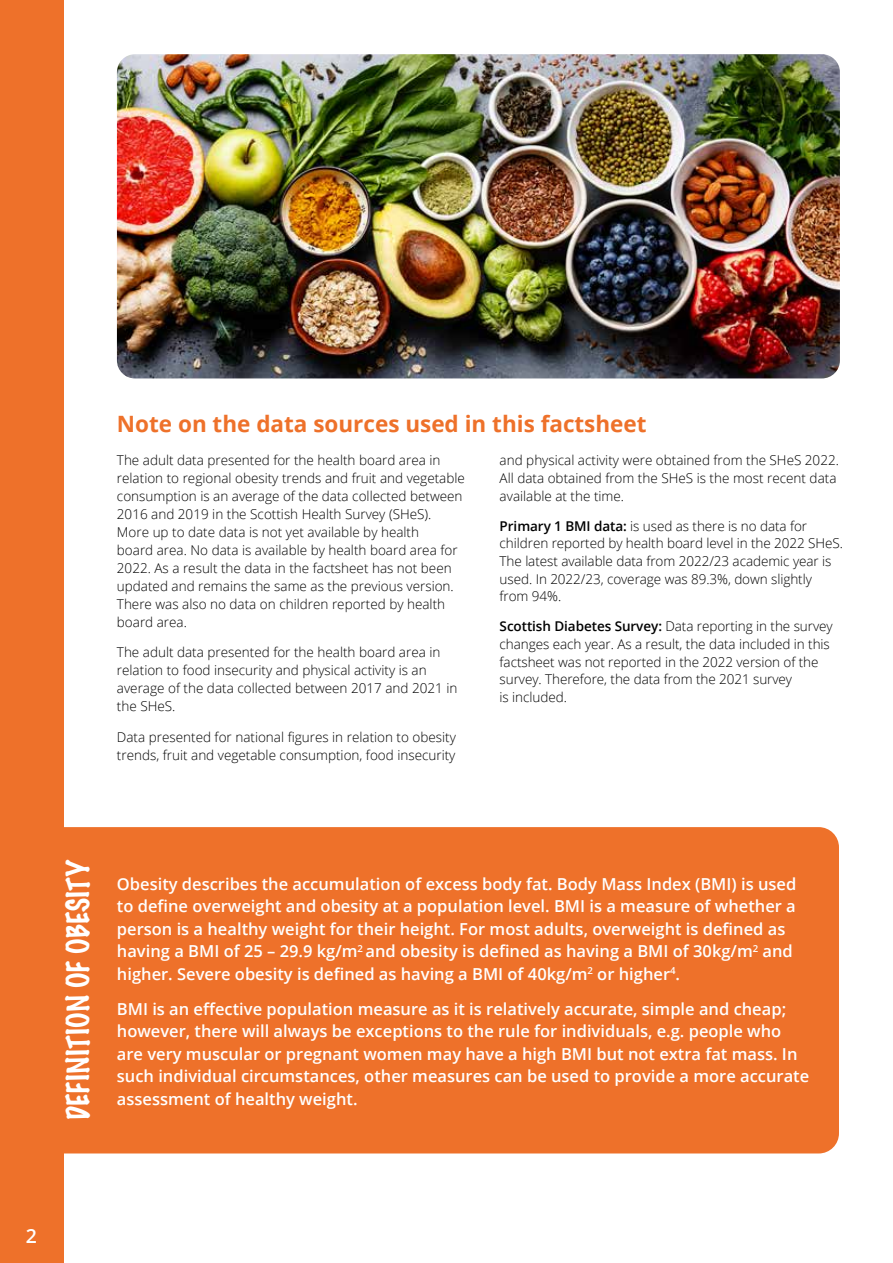
<style>
.page{position:relative;width:893px;height:1263px;background:#fff}
.page>*{position:absolute;margin:0;border:0;box-sizing:border-box;transform-origin:0 0}
.t1{font:100 28.5px "Marker Felt";color:#fff}
.t2{font:700 22.5px "Open Sans";color:#ee712a}
.t3{font:600 19.5px "Open Sans";color:#fff}
.t4{font:600 16.5px/22.5px "Open Sans";color:#fff}
.t5{font:300 13.5px/18px "Open Sans";color:#000}
.s1{font-weight:600}
</style>
<div class="page">
<img style="left:117px;top:54px;width:723px;height:324px">
<div style="left:0;top:0;width:64px;height:1263px;background:#ee712a"></div>
<div style="left:24px;top:829px;width:813px;height:322px;background:#ee712a;border-radius:18px"></div>
<div style="left:21px;top:827px;width:818px;height:326px;border:4px solid #ee712a;border-radius:18px"></div>
<h2 class="t2" style="left:117px;top:408px;width:531px">Note on the data sources used in this factsheet</h2>
<p class="t5" style="left:117px;top:450px;width:349px">The adult data presented for the health board area in relation to regional obesity trends and fruit and vegetable consumption is an average of the data collected between 2016 and 2019 in the Scottish Health Survey (SHeS).<br>More up to date data is not yet available by health<br>board area. No data is available by health board area for 2022. As a result the data in the factsheet has not been updated and remains the same as the previous version.<br>There was also no data on children reported by health board area.</p>
<p class="t5" style="left:117px;top:643px;width:342px">The adult data presented for the health board area in relation to food insecurity and physical activity is an average of the data collected between 2017 and 2021 in the SHeS.</p>
<p class="t5" style="left:117px;top:728px;width:341px">Data presented for national figures in relation to obesity trends, fruit and vegetable consumption, food insecurity</p>
<p class="t5" style="left:500px;top:450px;width:341px">and physical activity were obtained from the SHeS 2022.<br>All data obtained from the SHeS is the most recent data available at the time.</p>
<p class="t5" style="left:500px;top:517px;width:345px;line-height:17.5px"><span class="s1">Primary 1 BMI data:</span> is used as there is no data for children reported by health board level in the 2022 SHeS.<br>The latest available data from 2022/23 academic year is used. In 2022/23, coverage was 89.3%, down slightly from 94%.</p>
<p class="t5" style="left:500px;top:617px;width:335px;line-height:17.5px"><span class="s1">Scottish Diabetes Survey:</span> Data reporting in the survey changes each year. As a result, the data included in this factsheet was not reported in the 2022 version of the survey. Therefore, the data from the 2021 survey<br>is included.</p>
<h1 class="t1" style="left:55px;top:1120px;width:261px;rotate:-90deg">DEFINITION OF OBESITY</h1>
<p class="t4" style="left:117px;top:872px;width:681px">Obesity describes the accumulation of excess body fat. Body Mass Index (BMI) is used to define overweight and obesity at a population level. BMI is a measure of whether a person is a healthy weight for their height. For most adults, overweight is defined as having a BMI of 25 – 29.9 kg/m<sup>2</sup> and obesity is defined as having a BMI of 30kg/m<sup>2</sup> and higher. Severe obesity is defined as having a BMI of 40kg/m<sup>2</sup> or higher<sup>4</sup>.</p>
<p class="t4" style="left:117px;top:997px;width:694px">BMI is an effective population measure as it is relatively accurate, simple and cheap; however, there will always be exceptions to the rule for individuals, e.g. people who are very muscular or pregnant women may have a high BMI but not extra fat mass. In such individual circumstances, other measures can be used to provide a more accurate assessment of healthy weight.</p>
<h3 class="t3" style="left:26px;top:1223px;width:13px">2</h3>
</div>
